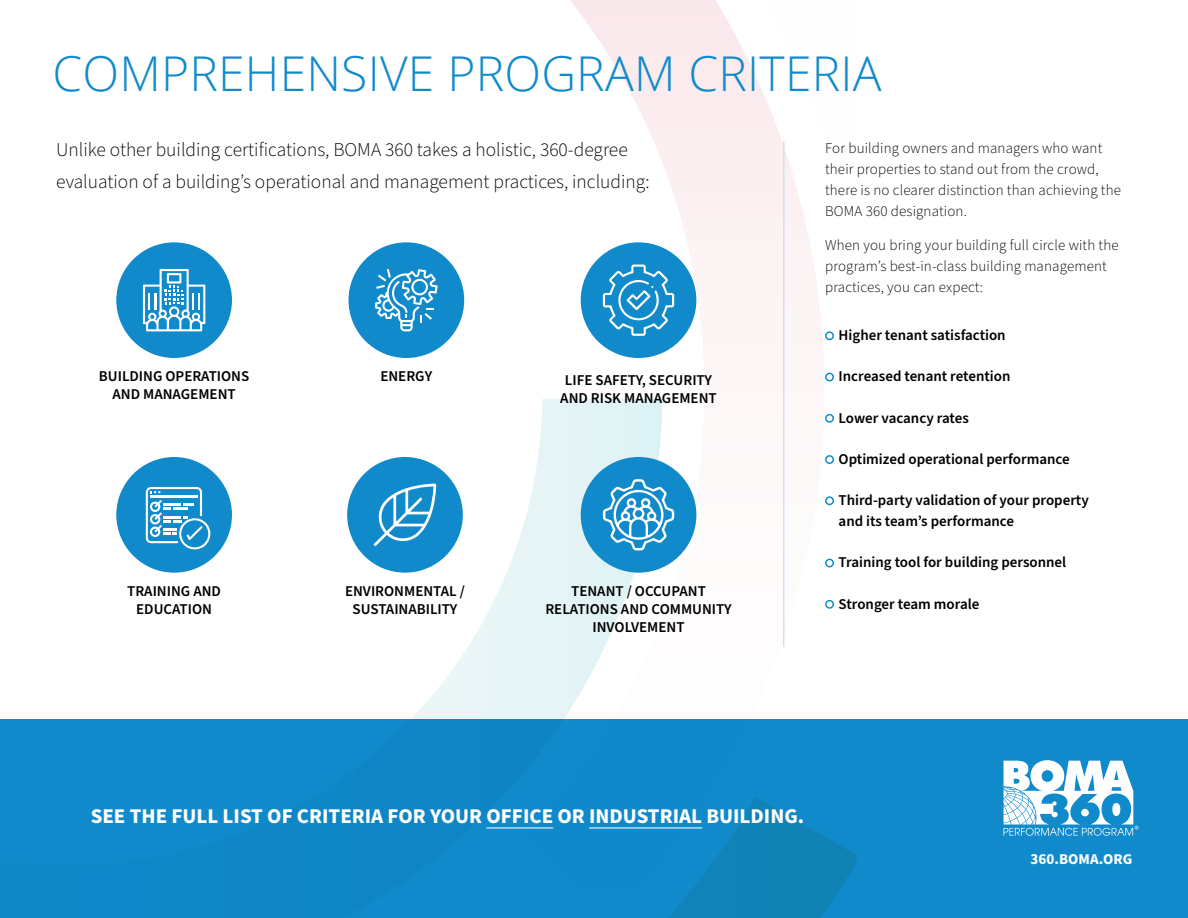
<style>
.page{position:relative;width:1188px;height:918px;background:#fff}
.page>*{position:absolute;margin:0;border:0;box-sizing:border-box;transform-origin:0 0}
.t1{font:300 48px "Open Sans";letter-spacing:.005em;color:#118acb}
.t2{font:700 21px "Source Sans Pro";color:#fff}
.t3{font:300 19.5px/31.5px "Source Sans Pro";color:#000}
.t4{font:600 15px/18px "Source Sans Pro";color:#000;text-align:center}
.t5{font:300 15px/21px "Source Sans Pro";letter-spacing:.01em;color:#000}
.t6{font:700 15px "Source Sans Pro";color:#fff}
</style>
<div class="page">
<svg style="left:116px;top:457px;width:407px;height:262px"></svg>
<svg style="left:523px;top:0;width:297px;height:719px"></svg>
<svg style="left:756px;top:0;width:64px;height:177px"></svg>
<div style="left:0;top:719px;width:1188px;height:199px;background:#118acb"></div>
<div style="left:825px;top:331px;width:9px;height:9px;border:2px solid #118acb;border-radius:50%"></div>
<div style="left:825px;top:373px;width:9px;height:8px;border:2px solid #118acb;border-radius:50%"></div>
<div style="left:825px;top:414px;width:9px;height:9px;border:2px solid #118acb;border-radius:50%"></div>
<div style="left:825px;top:455px;width:9px;height:9px;border:2px solid #118acb;border-radius:50%"></div>
<div style="left:825px;top:496px;width:9px;height:9px;border:2px solid #118acb;border-radius:50%"></div>
<div style="left:825px;top:559px;width:9px;height:8px;border:2px solid #118acb;border-radius:50%"></div>
<div style="left:825px;top:600px;width:9px;height:9px;border:2px solid #118acb;border-radius:50%"></div>
<div style="left:116px;top:242px;width:116px;height:116px;background:#118acb;border-radius:50%"></div>
<svg style="left:143px;top:269px;width:62px;height:62px"></svg>
<div style="left:349px;top:242px;width:115px;height:116px;background:#118acb;border-radius:50%"></div>
<svg style="left:375px;top:269px;width:63px;height:62px"></svg>
<div style="left:581px;top:242px;width:115px;height:116px;background:#118acb;border-radius:50%"></div>
<svg style="left:603px;top:265px;width:71px;height:71px"></svg>
<div style="left:116px;top:457px;width:116px;height:116px;background:#118acb;border-radius:50%"></div>
<svg style="left:146px;top:487px;width:64px;height:63px"></svg>
<div style="left:347px;top:457px;width:116px;height:116px;background:#118acb;border-radius:50%"></div>
<svg style="left:374px;top:484px;width:62px;height:62px"></svg>
<div style="left:581px;top:457px;width:115px;height:116px;background:#118acb;border-radius:50%"></div>
<svg style="left:603px;top:479px;width:71px;height:71px"></svg>
<hr style="left:783px;top:141px;width:2px;height:506px;background:#d1dff2">
<hr style="left:486px;top:827px;width:67px;height:1px;background:#fff">
<hr style="left:589px;top:827px;width:113px;height:1px;background:#fff">
<svg style="left:1003px;top:760px;width:135px;height:76px"></svg>
<h1 class="t1" style="left:52px;top:40px;width:831px">COMPREHENSIVE PROGRAM CRITERIA</h1>
<h3 class="t3" style="left:56px;top:135px;width:595px">Unlike other building certifications, BOMA 360 takes a holistic, 360-degree evaluation of a building’s operational and management practices, including:</h3>
<p class="t4" style="left:99px;top:368px;width:152px">BUILDING OPERATIONS<br>AND MANAGEMENT</p>
<p class="t4" style="left:380px;top:368px;width:53px">ENERGY</p>
<p class="t4" style="left:560px;top:372px;width:158px">LIFE SAFETY, SECURITY<br>AND RISK MANAGEMENT</p>
<p class="t4" style="left:127px;top:582px;width:95px">TRAINING AND<br>EDUCATION</p>
<p class="t4" style="left:345px;top:582px;width:121px">ENVIRONMENTAL /<br>SUSTAINABILITY</p>
<p class="t4" style="left:545px;top:582px;width:188px">TENANT / OCCUPANT<br>RELATIONS AND COMMUNITY<br>INVOLVEMENT</p>
<p class="t5" style="left:825px;top:138px;width:297px">For building owners and managers who want their properties to stand out from the crowd, there is no clearer distinction than achieving the BOMA 360 designation.</p>
<p class="t5" style="left:825px;top:235px;width:295px">When you bring your building full circle with the program’s best-in-class building management practices, you can expect:</p>
<p class="t4" style="left:839px;top:327px;width:169px">Higher tenant satisfaction</p>
<p class="t4" style="left:839px;top:368px;width:173px">Increased tenant retention</p>
<p class="t4" style="left:839px;top:409px;width:132px">Lower vacancy rates</p>
<p class="t4" style="left:839px;top:450px;width:233px">Optimized operational performance</p>
<p class="t4" style="left:839px;top:490px;width:252px;line-height:21px;text-align:left">Third-party validation of your property and its team’s performance</p>
<p class="t4" style="left:839px;top:554px;width:229px">Training tool for building personnel</p>
<p class="t4" style="left:839px;top:595px;width:142px">Stronger team morale</p>
<h2 class="t2" style="left:91px;top:802px;width:715px">SEE THE FULL LIST OF CRITERIA FOR YOUR OFFICE OR INDUSTRIAL BUILDING.</h2>
<p class="t6" style="left:1031px;top:849px;width:103px">360.BOMA.ORG</p>
</div>
